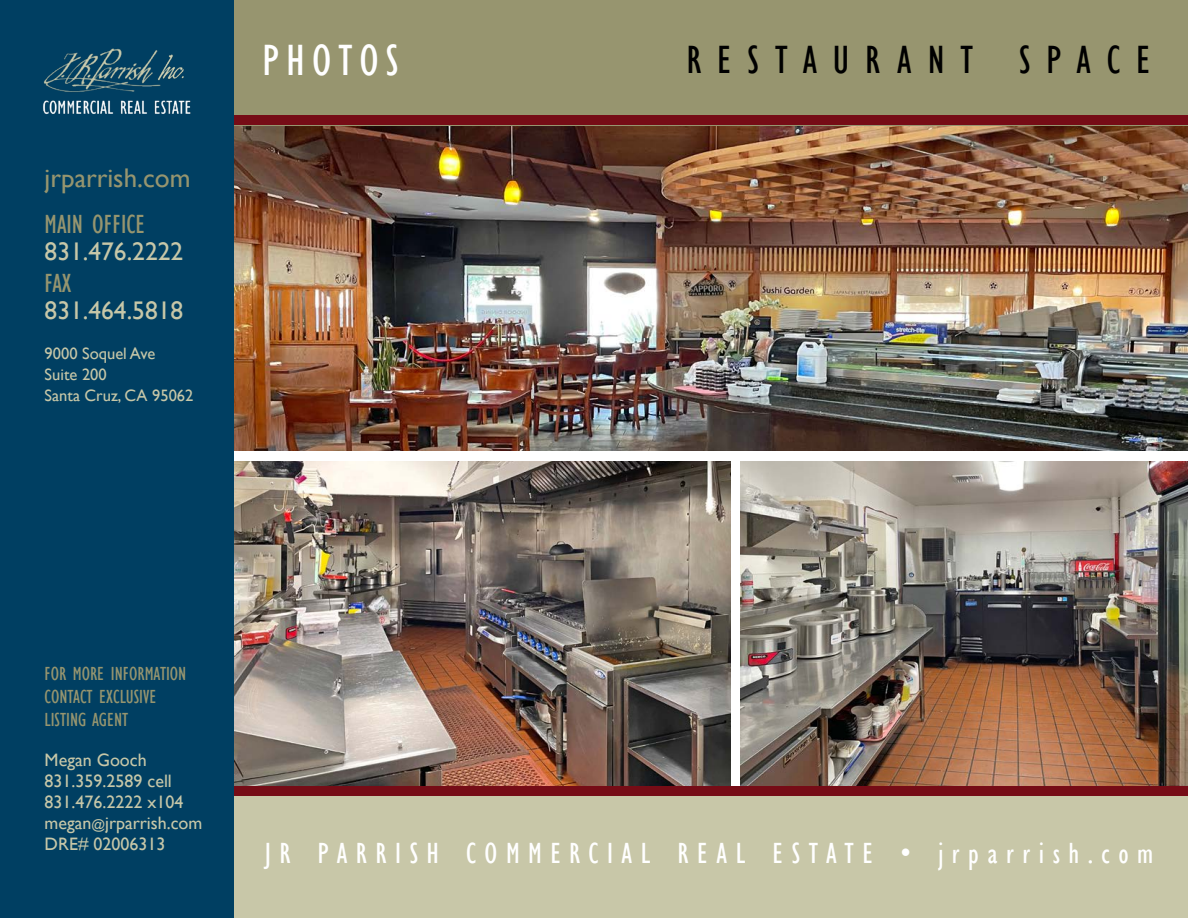
<style>
.page{position:relative;width:1188px;height:918px;background:#fff}
.page>*{position:absolute;margin:0;border:0;box-sizing:border-box;transform-origin:0 0}
.t1{font:condensed 45px "Gill Sans";letter-spacing:.16em;color:#fff}
.t2{font:condensed 40.5px "Gill Sans";letter-spacing:.39em;color:#000}
.t3{font:condensed 30px "Gill Sans";letter-spacing:.285em;color:#fff}
.t4{font:27px "Gill Sans";color:#96956f}
.t5{font:condensed 27px "Gill Sans";color:#96956f}
.t6{font:25.5px "Gill Sans";color:#c7c7a8}
.t7{font:condensed 19.5px/23.4px "Gill Sans";color:#96956f}
.t8{font:18px/21px "Gill Sans";color:#c7c7a8}
.t9{font:16.5px/21px "Gill Sans";color:#c7c7a8}
.s1{font-size:13.5px}
</style>
<div class="page">
<img style="left:233px;top:125px;width:955px;height:325px">
<img style="left:233px;top:461px;width:497px;height:325px">
<img style="left:741px;top:461px;width:447px;height:325px">
<div style="left:0;top:791px;width:1188px;height:127px;background:#c8c7a8"></div>
<div style="left:159px;top:786px;width:1029px;height:10px;background:#760c16"></div>
<div style="left:186px;top:0;width:1002px;height:125px;background:#97956f"></div>
<div style="left:158px;top:115px;width:1030px;height:10px;background:#760c16"></div>
<div style="left:0;top:0;width:233px;height:918px;background:#003f62"></div>
<img style="left:43px;top:48px;width:148px;height:66px">
<h3 class="t4" style="left:45px;top:162px;width:148px">jrparrish.com</h3>
<h3 class="t5" style="left:45px;top:209px;width:102px">MAIN OFFICE</h3>
<h3 class="t6" style="left:45px;top:236px;width:140px">831.476.2222</h3>
<h3 class="t5" style="left:45px;top:267px;width:28px">FAX</h3>
<h3 class="t6" style="left:45px;top:295px;width:140px">831.464.5818</h3>
<p class="t9" style="left:45px;top:342px;width:150px">9000 Soquel Ave<br>Suite 200<br>Santa Cruz, CA 95062</p>
<h1 class="t1" style="left:262px;top:33px;width:138px">PHOTOS</h1>
<h2 class="t2" style="left:686px;top:36px;width:466px">RESTAURANT SPACE</h2>
<p class="t7" style="left:45px;top:662px;width:143px">FOR MORE INFORMATION<br>CONTACT EXCLUSIVE<br>LISTING AGENT</p>
<p class="t8" style="left:45px;top:749px;width:159px">Megan Gooch<br>831.359.2589 cell<br>831.476.2222 x104 megan<span class="s1">@</span>jrparrish.com<br>DRE# 02006313</p>
<h3 class="t3" style="left:265px;top:835px;width:890px">JR PARRISH COMMERCIAL REAL ESTATE • jrparrish.com</h3>
</div>
